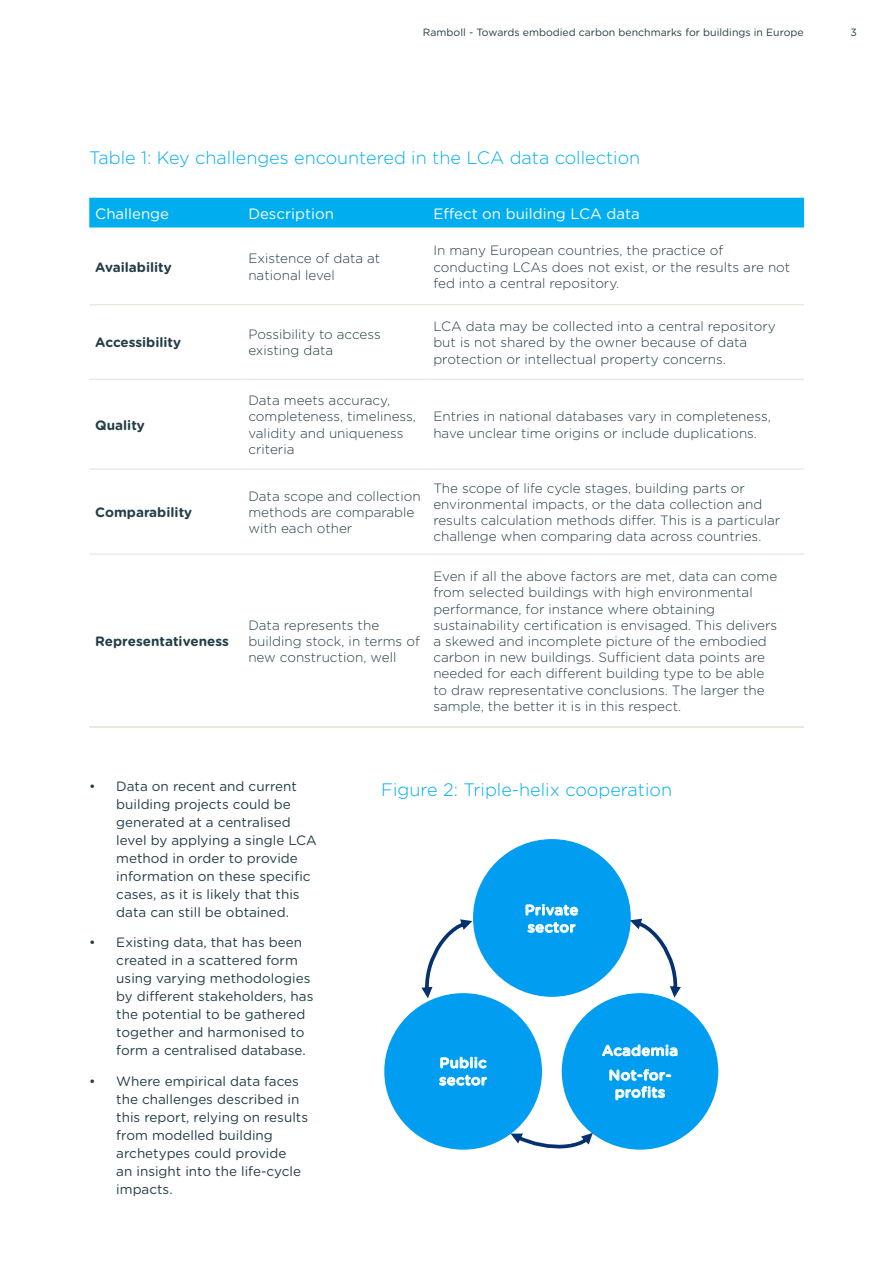
<style>
.page{position:relative;width:893px;height:1263px;background:#fff}
.page>*{position:absolute;margin:0;border:0;box-sizing:border-box;transform-origin:0 0}
.t1{font:300 18px "Gotham Rounded";color:#00aeef}
.t2{font:15px "Gotham Rounded";color:#fff}
.t3{font:500 14.55px/17.2px "Gotham Rounded";letter-spacing:.02em;color:#fff}
.t4{font:300 13.5px/16.2px "Gotham Rounded";color:#233d46}
.t5{font:13.5px/18px "Gotham Rounded";color:#233d46}
.t6{font:700 13.5px "Gotham Rounded";color:#233d46}
.t7{font:10.5px "Gotham Rounded";color:#233d46}
</style>
<div class="page">
<div style="left:89px;top:198px;width:715px;height:29px;background:#00aeef"></div>
<hr style="left:89px;top:304px;width:153px;height:1px;background:#e3e0d4">
<hr style="left:242px;top:304px;width:185px;height:1px;background:#e3e0d4">
<hr style="left:427px;top:304px;width:377px;height:1px;background:#e3e0d4">
<hr style="left:89px;top:379px;width:153px;height:1px;background:#e3e0d4">
<hr style="left:242px;top:379px;width:185px;height:1px;background:#e3e0d4">
<hr style="left:427px;top:379px;width:377px;height:1px;background:#e3e0d4">
<hr style="left:89px;top:469px;width:153px;height:1px;background:#e3e0d4">
<hr style="left:242px;top:469px;width:185px;height:1px;background:#e3e0d4">
<hr style="left:427px;top:469px;width:377px;height:1px;background:#e3e0d4">
<hr style="left:89px;top:554px;width:153px;height:1px;background:#e3e0d4">
<hr style="left:242px;top:554px;width:185px;height:1px;background:#e3e0d4">
<hr style="left:427px;top:554px;width:377px;height:1px;background:#e3e0d4">
<hr style="left:89px;top:726px;width:153px;height:2px;background:#e3e0d4">
<hr style="left:242px;top:726px;width:185px;height:2px;background:#e3e0d4">
<hr style="left:427px;top:726px;width:377px;height:2px;background:#e3e0d4">
<div style="left:473px;top:839px;width:158px;height:158px;background:#009df0;border-radius:50%"></div>
<div style="left:384px;top:993px;width:158px;height:157px;background:#009df0;border-radius:50%"></div>
<div style="left:562px;top:993px;width:156px;height:157px;background:#009df0;border-radius:50%"></div>
<svg style="left:630px;top:919px;width:51px;height:79px"></svg>
<svg style="left:511px;top:1133px;width:82px;height:15px"></svg>
<svg style="left:421px;top:919px;width:51px;height:79px"></svg>
<p class="t7" style="left:423px;top:25px;width:382px">Ramboll - Towards embodied carbon benchmarks for buildings in Europe</p>
<p class="t7" style="left:850px;top:25px;width:8px">3</p>
<h1 class="t1" style="left:89px;top:146px;width:552px">Table 1: Key challenges encountered in the LCA data collection</h1>
<p class="t2" style="left:95px;top:203px;width:75px">Challenge</p>
<p class="t2" style="left:248px;top:203px;width:87px">Description</p>
<p class="t2" style="left:433px;top:203px;width:208px">Effect on building LCA data</p>
<p class="t6" style="left:95px;top:257px;width:78px">Availability</p>
<p class="t4" style="left:248px;top:250px;width:133px">Existence of data at national level</p>
<p class="t4" style="left:433px;top:242px;width:358px">In many European countries, the practice of conducting LCAs does not exist, or the results are not fed into a central repository.</p>
<p class="t6" style="left:95px;top:333px;width:87px">Accessibility</p>
<p class="t4" style="left:248px;top:326px;width:134px">Possibility to access existing data</p>
<p class="t4" style="left:433px;top:318px;width:344px">LCA data may be collected into a central repository but is not shared by the owner because of data protection or intellectual property concerns.</p>
<p class="t6" style="left:95px;top:415px;width:51px">Quality</p>
<p class="t6" style="left:95px;top:502px;width:98px">Comparability</p>
<p class="t6" style="left:95px;top:631px;width:135px">Representativeness</p>
<p class="t4" style="left:248px;top:392px;width:169px">Data meets accuracy, completeness, timeliness, validity and uniqueness criteria</p>
<p class="t4" style="left:433px;top:408px;width:339px">Entries in national databases vary in completeness, have unclear time origins or include duplications.</p>
<p class="t4" style="left:248px;top:487px;width:174px">Data scope and collection methods are comparable with each other</p>
<p class="t4" style="left:433px;top:479px;width:348px">The scope of life cycle stages, building parts or environmental impacts, or the data collection and results calculation methods differ. This is a particular challenge when comparing data across countries.</p>
<p class="t4" style="left:248px;top:616px;width:173px">Data represents the building stock, in terms of new construction, well</p>
<p class="t4" style="left:433px;top:568px;width:345px">Even if all the above factors are met, data can come from selected buildings with high environmental performance, for instance where obtaining sustainability certification is envisaged. This delivers a skewed and incomplete picture of the embodied carbon in new buildings. Sufficient data points are needed for each different building type to be able to draw representative conclusions. The larger the sample, the better it is in this respect.</p>
<p class="t5" style="left:116px;top:776px;width:202px;text-indent:-27px">• Data on recent and current building projects could be generated at a centralised level by applying a single LCA method in order to provide information on these specific cases, as it is likely that this data can still be obtained.</p>
<p class="t5" style="left:116px;top:933px;width:199px;text-indent:-27px">• Existing data, that has been created in a scattered form using varying methodologies by different stakeholders, has the potential to be gathered together and harmonised to form a centralised database.</p>
<p class="t5" style="left:116px;top:1072px;width:193px;text-indent:-27px">• Where empirical data faces the challenges described in this report, relying on results from modelled building archetypes could provide<br>an insight into the life-cycle impacts.</p>
<h1 class="t1" style="left:381px;top:777px;width:292px">Figure 2: Triple-helix cooperation</h1>
<p class="t3" style="left:525px;top:901px;width:55px">Private sector</p>
<p class="t3" style="left:439px;top:1053px;width:49px">Public sector</p>
<p class="t3" style="left:602px;top:1037px;width:78px;line-height:24.6px;text-align:center">Academia<br>Not-for-</p>
<p class="t3" style="left:615px;top:1083px;width:52px">profits</p>
</div>
